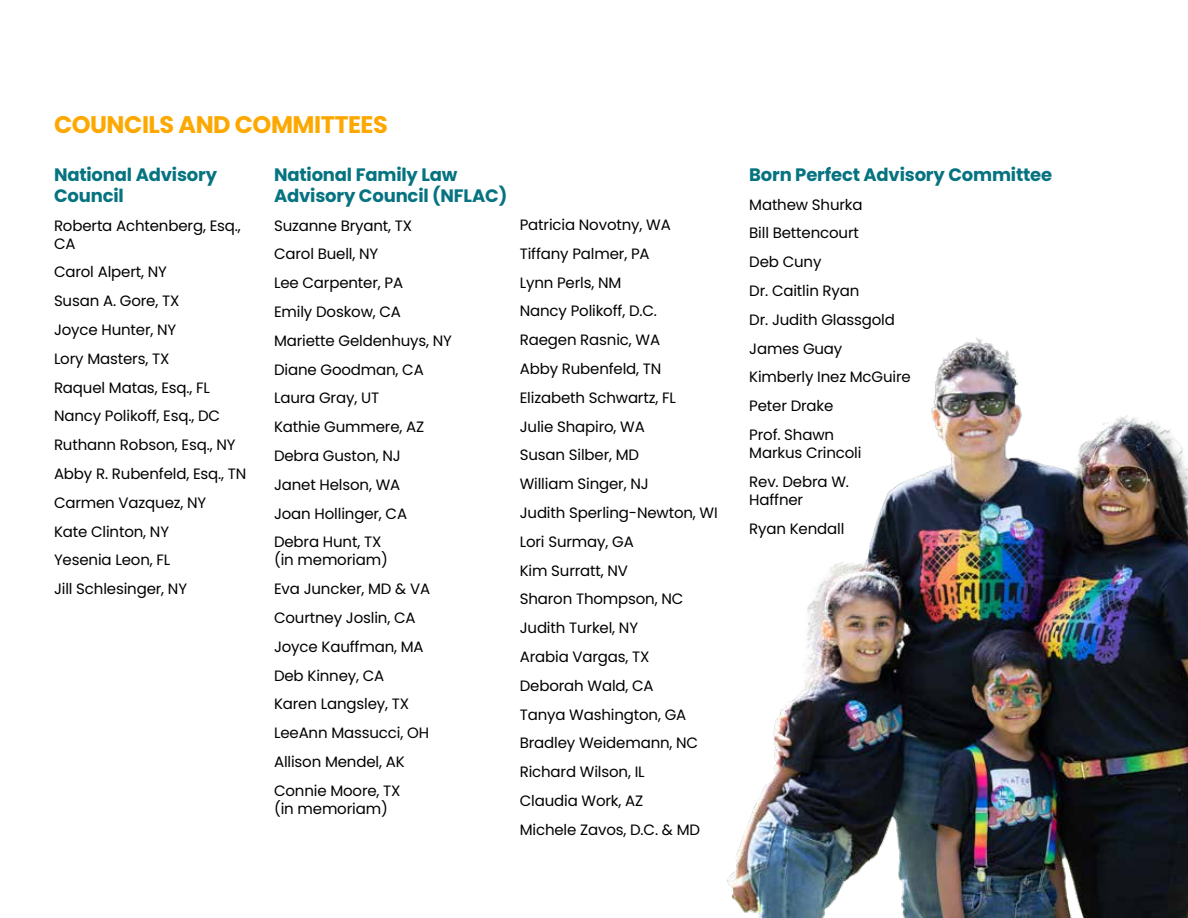
<style>
.page{position:relative;width:1188px;height:918px;background:#fff}
.page>*{position:absolute;margin:0;border:0;box-sizing:border-box;transform-origin:0 0}
.t1{font:700 24px "Poppins";letter-spacing:-.02em;color:#fda800}
.t2{font:700 18px/21px "Poppins";letter-spacing:-.01em;color:#057380}
.t3{font:15px/28.8px "Poppins";letter-spacing:-.01em;color:#000}
</style>
<div class="page">
<img style="left:727px;top:337px;width:461px;height:581px">
<h1 class="t1" style="left:54px;top:111px;width:335px">COUNCILS AND COMMITTEES</h1>
<p class="t2" style="left:274px;top:164px;width:235px">National Family Law<br>Advisory Council (NFLAC)</p>
<p class="t3" style="left:274px;top:211px;width:180px">Suzanne Bryant, TX<br>Carol Buell, NY<br>Lee Carpenter, PA<br>Emily Doskow, CA<br>Mariette Geldenhuys, NY<br>Diane Goodman, CA<br>Laura Gray, UT<br>Kathie Gummere, AZ<br>Debra Guston, NJ<br>Janet Helson, WA<br>Joan Hollinger, CA<br>Debra Hunt, TX</p>
<p class="t3" style="left:274px;top:546px;width:158px">(in memoriam)<br>Eva Juncker, MD &amp; VA<br>Courtney Joslin, CA<br>Joyce Kauffman, MA<br>Deb Kinney, CA<br>Karen Langsley, TX<br>LeeAnn Massucci, OH<br>Allison Mendel, AK<br>Connie Moore, TX</p>
<p class="t3" style="left:274px;top:794px;width:115px">(in memoriam)</p>
<p class="t2" style="left:54px;top:164px;width:165px">National Advisory<br>Council</p>
<p class="t3" style="left:54px;top:217px;width:188px;line-height:18px">Roberta Achtenberg, Esq.,<br>CA</p>
<p class="t3" style="left:54px;top:258px;width:194px">Carol Alpert, NY<br>Susan A. Gore, TX<br>Joyce Hunter, NY<br>Lory Masters, TX<br>Raquel Matas, Esq., FL<br>Nancy Polikoff, Esq., DC<br>Ruthann Robson, Esq., NY<br>Abby R. Rubenfeld, Esq., TN<br>Carmen Vazquez, NY<br>Kate Clinton, NY<br>Yesenia Leon, FL<br>Jill Schlesinger, NY</p>
<p class="t3" style="left:520px;top:210px;width:200px">Patricia Novotny, WA<br>Tiffany Palmer, PA<br>Lynn Perls, NM<br>Nancy Polikoff, D.C.<br>Raegen Rasnic, WA<br>Abby Rubenfeld, TN<br>Elizabeth Schwartz, FL<br>Julie Shapiro, WA<br>Susan Silber, MD<br>William Singer, NJ<br>Judith Sperling-Newton, WI<br>Lori Surmay, GA<br>Kim Surratt, NV<br>Sharon Thompson, NC<br>Judith Turkel, NY<br>Arabia Vargas, TX<br>Deborah Wald, CA<br>Tanya Washington, GA<br>Bradley Weidemann, NC<br>Richard Wilson, IL<br>Claudia Work, AZ<br>Michele Zavos, D.C. &amp; MD</p>
<p class="t2" style="left:749px;top:164px;width:305px">Born Perfect Advisory Committee</p>
<p class="t3" style="left:749px;top:190px;width:163px">Mathew Shurka<br>Bill Bettencourt<br>Deb Cuny<br>Dr. Caitlin Ryan<br>Dr. Judith Glassgold<br>James Guay<br>Kimberly Inez McGuire<br>Peter Drake<br>Prof. Shawn</p>
<p class="t3" style="left:749px;top:439px;width:114px">Markus Crincoli<br>Rev. Debra W.</p>
<p class="t3" style="left:749px;top:485px;width:97px">Haffner<br>Ryan Kendall</p>
</div>
